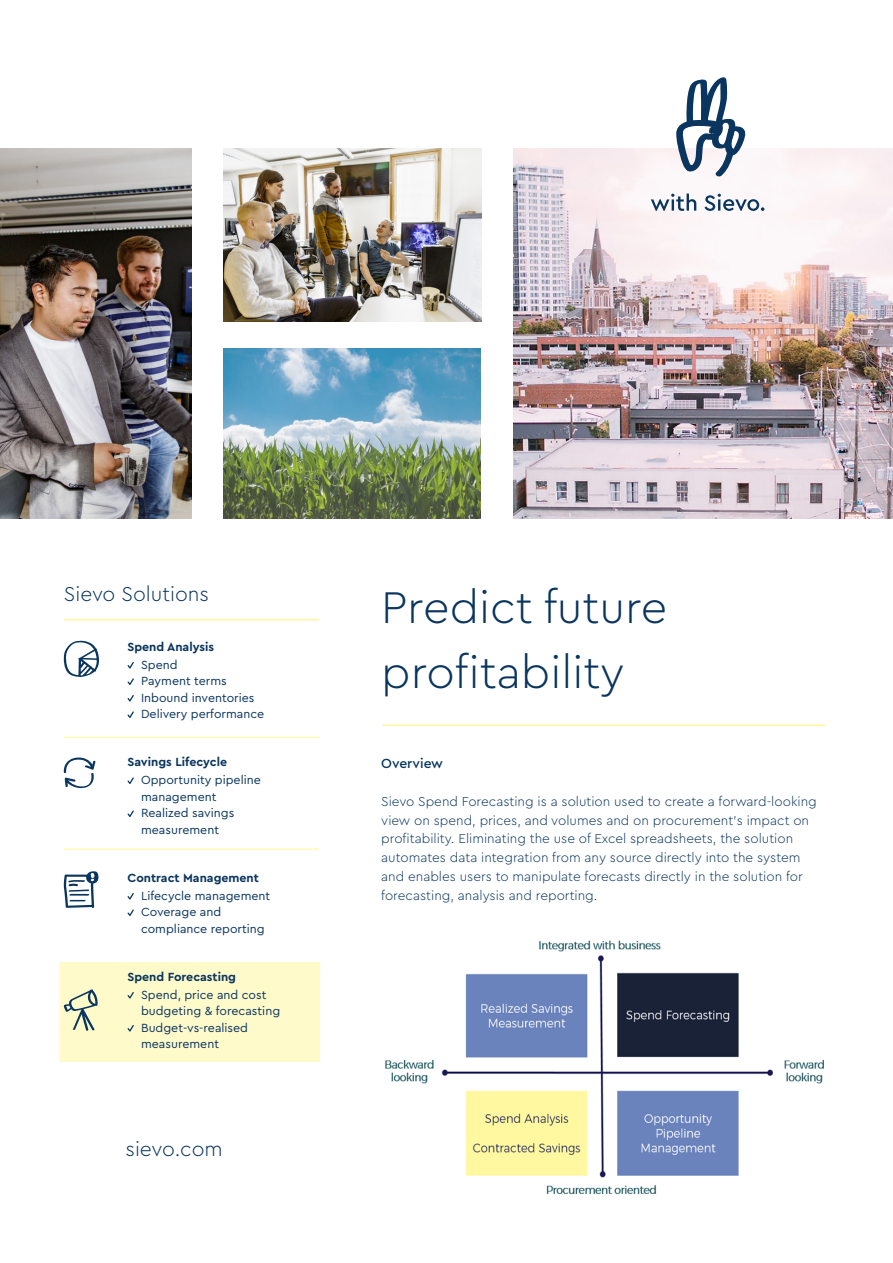
<style>
.page{position:relative;width:893px;height:1263px;background:#fff}
.page>*{position:absolute;margin:0;border:0;box-sizing:border-box;transform-origin:0 0}
.t1{font:300 46.5px "Cera PRO";color:#0a355e}
.t2{font:300 21px "Cera PRO";color:#0a355e}
.t3{font:500 13.8px "Cera PRO";color:#0a355e}
.t4{font:300 13.5px/18.8px "Cera PRO";color:#0a355e}
.t5{font:12.3px/16.5px "Cera PRO";color:#0a355e}
.t6{font:700 12.3px "Cera PRO";color:#0a355e}
</style>
<div class="page">
<img style="left:385px;top:940px;width:439px;height:254px">
<div style="left:58px;top:960px;width:264px;height:103px;background:#fffaca;border:2px solid #fff"></div>
<svg style="left:63px;top:640px;width:36px;height:37px"></svg>
<svg style="left:64px;top:757px;width:32px;height:32px"></svg>
<svg style="left:64px;top:871px;width:35px;height:37px"></svg>
<svg style="left:63px;top:989px;width:35px;height:42px"></svg>
<svg style="left:128px;top:662px;width:6px;height:6px"></svg>
<svg style="left:128px;top:678px;width:6px;height:7px"></svg>
<svg style="left:128px;top:695px;width:6px;height:6px"></svg>
<svg style="left:128px;top:711px;width:6px;height:7px"></svg>
<svg style="left:128px;top:777px;width:6px;height:7px"></svg>
<svg style="left:128px;top:810px;width:6px;height:7px"></svg>
<svg style="left:128px;top:893px;width:6px;height:6px"></svg>
<svg style="left:128px;top:909px;width:6px;height:7px"></svg>
<svg style="left:128px;top:992px;width:6px;height:6px"></svg>
<svg style="left:128px;top:1025px;width:6px;height:6px"></svg>
<hr style="left:64px;top:737px;width:255px;height:1px;background:#fff79a">
<hr style="left:64px;top:619px;width:255px;height:1px;background:#fff79a">
<hr style="left:64px;top:849px;width:255px;height:1px;background:#fff79a">
<hr style="left:383px;top:724px;width:442px;height:2px;background:#fff79a">
<img style="left:0;top:149px;width:191px;height:370px">
<img style="left:223px;top:349px;width:257px;height:169px">
<img style="left:223px;top:149px;width:258px;height:172px">
<img style="left:513px;top:149px;width:380px;height:370px">
<svg style="left:676px;top:77px;width:70px;height:101px"></svg>
<svg style="left:651px;top:194px;width:45px;height:17px"></svg>
<svg style="left:704px;top:194px;width:60px;height:17px"></svg>
<p class="t2" style="left:64px;top:580px;width:147px">Sievo Solutions</p>
<p class="t1" style="left:381px;top:576px;width:288px">Predict future</p>
<p class="t1" style="left:381px;top:641px;width:245px">profitability</p>
<p class="t6" style="left:128px;top:639px;width:88px">Spend Analysis</p>
<p class="t5" style="left:141px;top:656px;width:38px">Spend</p>
<p class="t5" style="left:141px;top:672px;width:87px">Payment terms</p>
<p class="t5" style="left:141px;top:689px;width:115px">Inbound inventories</p>
<p class="t5" style="left:141px;top:705px;width:125px">Delivery performance</p>
<p class="t6" style="left:128px;top:754px;width:101px">Savings Lifecycle</p>
<p class="t5" style="left:141px;top:771px;width:121px">Opportunity pipeline management</p>
<p class="t5" style="left:141px;top:804px;width:95px">Realized savings measurement</p>
<p class="t6" style="left:128px;top:870px;width:133px">Contract Management</p>
<p class="t5" style="left:141px;top:887px;width:131px">Lifecycle management</p>
<p class="t5" style="left:141px;top:903px;width:125px">Coverage and compliance reporting</p>
<p class="t6" style="left:128px;top:969px;width:110px">Spend Forecasting</p>
<p class="t5" style="left:141px;top:986px;width:141px">Spend, price and cost budgeting &amp; forecasting</p>
<p class="t5" style="left:141px;top:1019px;width:109px">Budget-vs-realised measurement</p>
<p class="t3" style="left:381px;top:754px;width:63px">Overview</p>
<p class="t4" style="left:381px;top:791px;width:437px">Sievo Spend Forecasting is a solution used to create a forward-looking view on spend, prices, and volumes and on procurement's impact on profitability. Eliminating the use of Excel spreadsheets, the solution automates data integration from any source directly into the system and enables users to manipulate forecasts directly in the solution for forecasting, analysis and reporting.</p>
<p class="t2" style="left:125px;top:1135px;width:99px">sievo.com</p>
</div>
